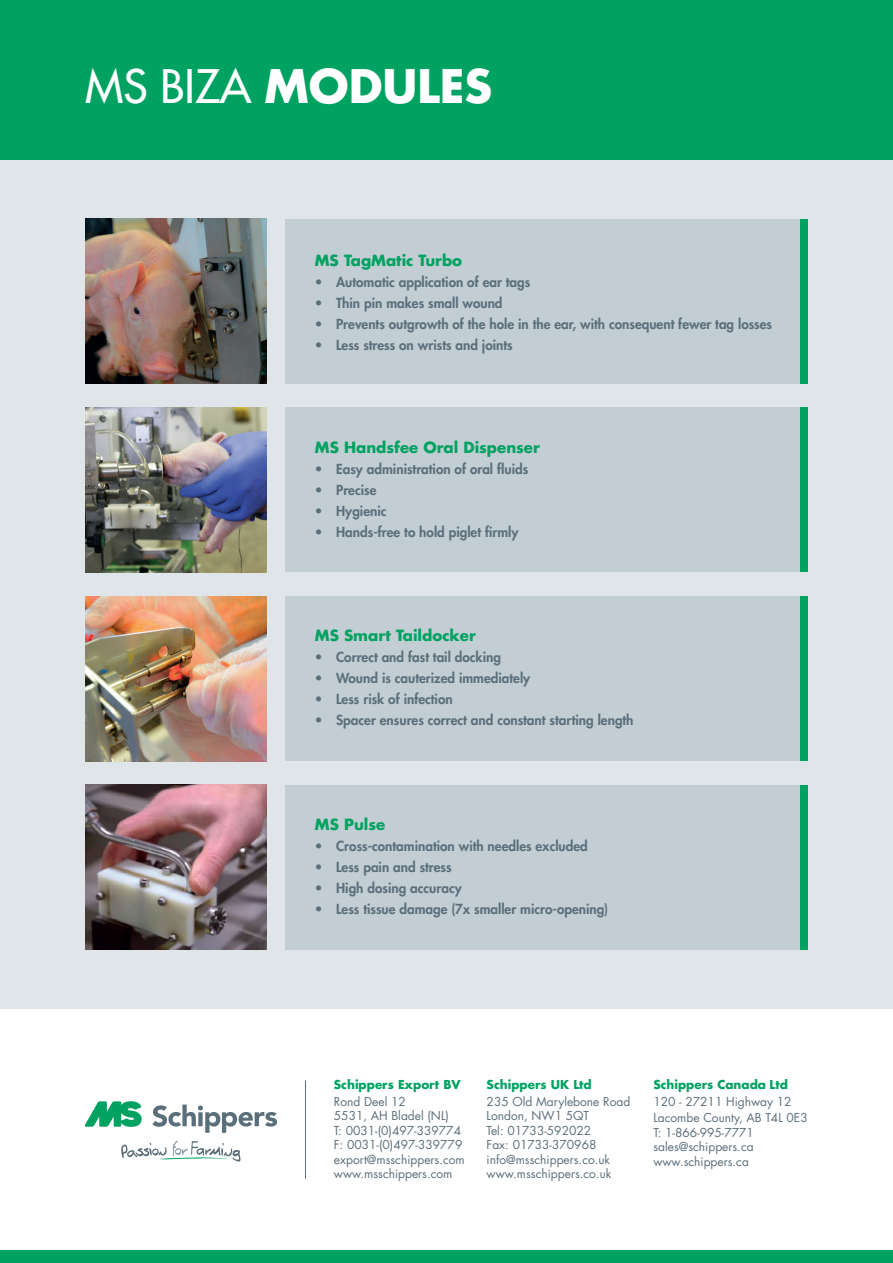
<style>
.page{position:relative;width:893px;height:1263px;background:#fff}
.page>*{position:absolute;margin:0;border:0;box-sizing:border-box;transform-origin:0 0}
.t1{font:700 45px "Futura LT";color:#fff}
.t2{font:700 15px "Futura LT";color:#00a261}
.t3{font:800 13.5px "Futura LT";color:#5b6f7b}
.t4{font:12px/14.4px "Futura LT";color:#5b6f7b}
.t5{font:700 12px "Futura LT";color:#00a261}
.s1{font-weight:400}
</style>
<div class="page">
<div style="left:0;top:159px;width:893px;height:850px;background:#dfe5e9"></div>
<div style="left:285px;top:407px;width:523px;height:165px;background:#c3cdd4"></div>
<div style="left:285px;top:596px;width:523px;height:165px;background:#c3cdd4"></div>
<div style="left:285px;top:785px;width:523px;height:165px;background:#c3cdd4"></div>
<div style="left:285px;top:219px;width:523px;height:165px;background:#c3cdd4"></div>
<div style="left:0;top:0;width:893px;height:159px;background:#00a261"></div>
<img style="left:85px;top:219px;width:182px;height:165px">
<img style="left:85px;top:407px;width:182px;height:165px">
<img style="left:85px;top:596px;width:182px;height:165px">
<img style="left:85px;top:785px;width:182px;height:165px">
<div style="left:800px;top:219px;width:8px;height:165px;background:#00a261"></div>
<div style="left:800px;top:407px;width:8px;height:165px;background:#00a261"></div>
<div style="left:800px;top:596px;width:8px;height:165px;background:#00a261"></div>
<div style="left:800px;top:785px;width:8px;height:165px;background:#00a261"></div>
<div style="left:0;top:1250px;width:893px;height:13px;background:#00a261"></div>
<svg style="left:85px;top:1101px;width:57px;height:26px"></svg>
<svg style="left:152px;top:1104px;width:125px;height:29px"></svg>
<svg style="left:121px;top:1141px;width:119px;height:20px"></svg>
<hr style="left:305px;top:1080px;width:1px;height:99px;background:#5b6f7b">
<h1 class="t1" style="left:85px;top:56px;width:409px"><span class="s1">MS BIZA</span> MODULES</h1>
<p class="t2" style="left:315px;top:251px;width:149px">MS TagMatic Turbo</p>
<p class="t3" style="left:315px;top:273px;width:217px">• Automatic application of ear tags</p>
<p class="t3" style="left:315px;top:294px;width:189px">• Thin pin makes small wound</p>
<p class="t3" style="left:315px;top:315px;width:459px">• Prevents outgrowth of the hole in the ear, with consequent fewer tag losses</p>
<p class="t3" style="left:315px;top:336px;width:199px">• Less stress on wrists and joints</p>
<p class="t2" style="left:315px;top:437px;width:226px">MS Handsfee Oral Dispenser</p>
<p class="t3" style="left:315px;top:460px;width:215px">• Easy administration of oral fluids</p>
<p class="t3" style="left:315px;top:481px;width:63px">• Precise</p>
<p class="t3" style="left:315px;top:502px;width:73px">• Hygienic</p>
<p class="t3" style="left:315px;top:523px;width:205px">• Hands-free to hold piglet firmly</p>
<p class="t2" style="left:315px;top:626px;width:162px">MS Smart Taildocker</p>
<p class="t3" style="left:315px;top:648px;width:188px">• Correct and fast tail docking</p>
<p class="t3" style="left:315px;top:669px;width:217px">• Wound is cauterized immediately</p>
<p class="t3" style="left:315px;top:690px;width:139px">• Less risk of infection</p>
<p class="t3" style="left:315px;top:711px;width:320px">• Spacer ensures correct and constant starting length</p>
<p class="t2" style="left:315px;top:814px;width:72px">MS Pulse</p>
<p class="t3" style="left:315px;top:837px;width:274px">• Cross-contamination with needles excluded</p>
<p class="t3" style="left:315px;top:858px;width:138px">• Less pain and stress</p>
<p class="t3" style="left:315px;top:879px;width:148px">• High dosing accuracy</p>
<p class="t3" style="left:315px;top:900px;width:295px">• Less tissue damage (7x smaller micro-opening)</p>
<p class="t5" style="left:334px;top:1077px;width:128px">Schippers Export BV</p>
<p class="t4" style="left:334px;top:1094px;width:132px">Rond Deel 12<br>5531, AH Bladel (NL)<br>T: 0031-(0)497-339774<br>F: 0031-(0)497-339779 export@msschippers.com www.msschippers.com</p>
<p class="t5" style="left:487px;top:1077px;width:107px">Schippers UK Ltd</p>
<p class="t4" style="left:487px;top:1094px;width:145px">235 Old Marylebone Road<br>London, NW1 5QT<br>Tel: 01733-592022<br>Fax: 01733-370968 info@msschippers.co.uk www.msschippers.co.uk</p>
<p class="t5" style="left:653px;top:1077px;width:136px">Schippers Canada Ltd</p>
<p class="t4" style="left:653px;top:1093px;width:156px;line-height:16.5px">120 - 27211 Highway 12<br>Lacombe County, AB T4L 0E3</p>
<p class="t4" style="left:653px;top:1125px;width:102px;text-align:justify">T: 1-866-995-7771 sales@schippers.ca www.schippers.ca</p>
</div>
